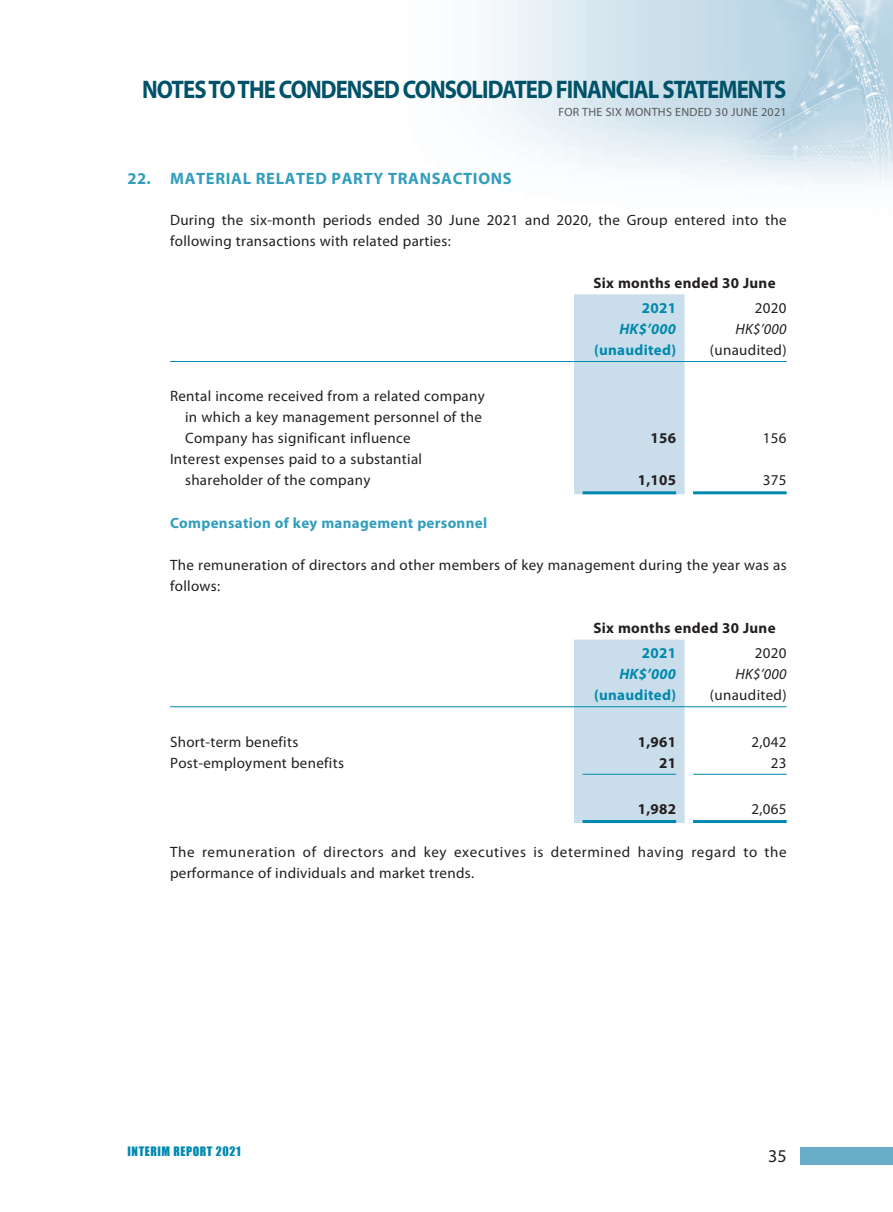
<style>
.page{position:relative;width:893px;height:1212px;background:#fff}
.page>*{position:absolute;margin:0;border:0;box-sizing:border-box;transform-origin:0 0}
.t1{font:700 25.5px "Myriad Pro";letter-spacing:-.04em;color:#005269;scale:.89 1}
.t2{font:18px "Myriad Pro";color:#231f20}
.t3{font:700 16.5px "Myriad Pro";letter-spacing:.04em;color:#329ebd}
.t4{font:15px/21px "Myriad Pro";letter-spacing:.02em;color:#231f20}
.t5{font:15px/21px "Myriad Pro";letter-spacing:.045em;color:#231f20}
.t6{font:700 15px "Myriad Pro";letter-spacing:.02em;color:#231f20}
.t7{font:700 15px "Myriad Pro";letter-spacing:.02em;color:#329ebd}
.t8{font:700 15px "Myriad Pro";letter-spacing:.02em;color:#0089ae}
.t9{font:italic 700 15px "Myriad Pro";letter-spacing:.02em;color:#0089ae}
.t10{font:italic 15px "Myriad Pro";letter-spacing:.02em;color:#231f20}
.t11{font:12px "Myriad Pro";letter-spacing:.02em;color:#57585a}
.t12{font:12px "Impact";letter-spacing:.05em;color:#0089ae}
</style>
<div class="page">
<img style="left:493px;top:0;width:400px;height:187px">
<div style="left:800px;top:1148px;width:93px;height:17px;background:#69acc7"></div>
<div style="left:574px;top:294px;width:111px;height:200px;background:#caddea"></div>
<hr style="left:170px;top:361px;width:404px;height:1px;background:#0089ae">
<hr style="left:574px;top:361px;width:111px;height:1px;background:#0089ae">
<hr style="left:685px;top:361px;width:102px;height:1px;background:#0089ae">
<hr style="left:583px;top:491px;width:93px;height:3px;background:#0089ae">
<hr style="left:693px;top:491px;width:94px;height:3px;background:#0089ae">
<div style="left:574px;top:639px;width:111px;height:184px;background:#caddea"></div>
<hr style="left:170px;top:706px;width:404px;height:1px;background:#0089ae">
<hr style="left:574px;top:706px;width:111px;height:1px;background:#0089ae">
<hr style="left:685px;top:706px;width:102px;height:1px;background:#0089ae">
<hr style="left:583px;top:774px;width:93px;height:1px;background:#0089ae">
<hr style="left:693px;top:774px;width:94px;height:1px;background:#0089ae">
<hr style="left:583px;top:820px;width:93px;height:3px;background:#0089ae">
<hr style="left:693px;top:820px;width:94px;height:3px;background:#0089ae">
<h1 class="t1" style="left:142px;top:73px;width:725px">NOTES TO THE CONDENSED CONSOLIDATED FINANCIAL STATEMENTS</h1>
<p class="t11" style="left:558px;top:104px;width:230px">FOR THE SIX MONTHS ENDED 30 JUNE 2021</p>
<p class="t3" style="left:128px;top:168px;width:386px">22. MATERIAL RELATED PARTY TRANSACTIONS</p>
<p class="t4" style="left:170px;top:209px;width:618px">During the six-month periods ended 30 June 2021 and 2020, the Group entered into the following transactions with related parties:</p>
<p class="t6" style="left:593px;top:273px;width:184px">Six months ended 30 June</p>
<p class="t8" style="left:642px;top:298px;width:36px">2021</p>
<p class="t4" style="left:755px;top:297px;width:33px">2020</p>
<p class="t9" style="left:619px;top:319px;width:58px">HK$’000</p>
<p class="t10" style="left:735px;top:320px;width:53px">HK$’000</p>
<p class="t8" style="left:594px;top:340px;width:84px">(unaudited)</p>
<p class="t4" style="left:710px;top:339px;width:78px">(unaudited)</p>
<p class="t4" style="left:185px;top:386px;width:301px;text-indent:-15px">Rental income received from a related company in which a key management personnel of the<br>Company has significant influence</p>
<p class="t6" style="left:650px;top:429px;width:27px">156</p>
<p class="t4" style="left:763px;top:428px;width:25px">156</p>
<p class="t4" style="left:185px;top:449px;width:238px;text-indent:-15px">Interest expenses paid to a substantial shareholder of the company</p>
<p class="t6" style="left:638px;top:471px;width:40px">1,105</p>
<p class="t4" style="left:763px;top:470px;width:25px">375</p>
<p class="t7" style="left:170px;top:513px;width:319px">Compensation of key management personnel</p>
<p class="t4" style="left:170px;top:554px;width:618px">The remuneration of directors and other members of key management during the year was as follows:</p>
<p class="t6" style="left:593px;top:618px;width:184px">Six months ended 30 June</p>
<p class="t8" style="left:642px;top:643px;width:36px">2021</p>
<p class="t4" style="left:755px;top:642px;width:33px">2020</p>
<p class="t9" style="left:619px;top:664px;width:58px">HK$’000</p>
<p class="t10" style="left:735px;top:665px;width:53px">HK$’000</p>
<p class="t8" style="left:594px;top:685px;width:84px">(unaudited)</p>
<p class="t4" style="left:710px;top:684px;width:78px">(unaudited)</p>
<p class="t4" style="left:170px;top:731px;width:130px">Short-term benefits</p>
<p class="t6" style="left:638px;top:732px;width:40px">1,961</p>
<p class="t4" style="left:751px;top:731px;width:37px">2,042</p>
<p class="t4" style="left:170px;top:752px;width:175px">Post-employment benefits</p>
<p class="t6" style="left:659px;top:753px;width:18px">21</p>
<p class="t4" style="left:771px;top:752px;width:17px">23</p>
<p class="t6" style="left:638px;top:799px;width:40px">1,982</p>
<p class="t4" style="left:751px;top:798px;width:37px">2,065</p>
<p class="t5" style="left:170px;top:841px;width:618px">The remuneration of directors and key executives is determined having regard to the performance of individuals and market trends.</p>
<p class="t12" style="left:128px;top:1141px;width:115px">INTERIM REPORT 2021</p>
<p class="t2" style="left:768px;top:1145px;width:20px">35</p>
</div>
